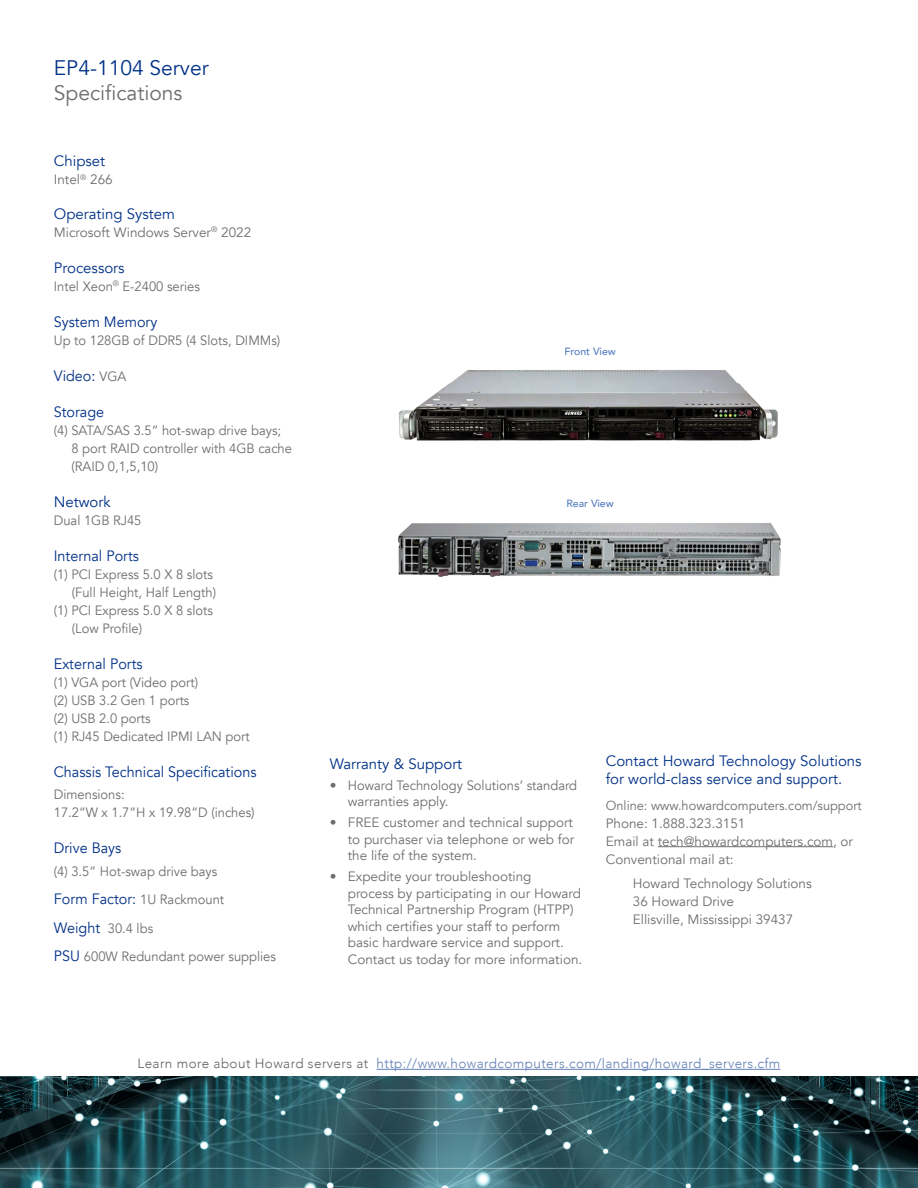
<style>
.page{position:relative;width:918px;height:1188px;background:#fff}
.page>*{position:absolute;margin:0;border:0;box-sizing:border-box;transform-origin:0 0}
.Answers{font:21px "Avenir";color:#003186}
.Answers-2{font:21px "Avenir";color:#6c6d70}
.Answers-3{font:15px "Avenir";color:#003186;scale:.96 1}
.Answers-4{font:15px/18px "Avenir";color:#003186}
.Sam_Style_1{font:15px "Avenir";color:#003186}
.Answers-5{font:13.5px/16.5px "Avenir";color:#6c6d70}
.Answers-6{font:13.5px/18px "Avenir";color:#6c6d70;scale:.96 1}
.t1{font:300 13.5px "Avenir";letter-spacing:.03em;color:#607eb4}
.Answers-7{font:13.05px "Avenir";color:#6c6d70}
.Answers-8{font:500 10.5px "Avenir";color:#547cbe}
.s1{font-size:13.5px;color:#6c6d70}
.s2{font-size:15px;color:#003186}
.s3{color:#636366}
</style>
<div class="page">
<hr style="left:377px;top:1069px;width:403px;height:1px;background:#607eb4">
<img style="left:0;top:1076px;width:918px;height:112px">
<hr style="left:658px;top:846px;width:175px;height:1px;background:#6c6d70">
<img style="left:398px;top:370px;width:380px;height:71px">
<img style="left:398px;top:522px;width:383px;height:55px">
<p class="Answers" style="left:54px;top:55px;width:156px">EP4-1104 Server</p>
<p class="Answers-2" style="left:54px;top:80px;width:130px">Specifications</p>
<p class="Answers-4" style="left:54px;top:152px;width:53px">Chipset</p>
<p class="Answers-5" style="left:54px;top:172px;width:60px">Intel<sup>®</sup> 266</p>
<p class="Sam_Style_1" style="left:54px;top:205px;width:123px">Operating System</p>
<p class="Answers-5" style="left:54px;top:224px;width:199px">Microsoft Windows Server<sup>®</sup> 2022</p>
<p class="Answers-4" style="left:54px;top:259px;width:72px">Processors</p>
<p class="Answers-6" style="left:54px;top:277px;width:154px">Intel Xeon<sup>®</sup> E-2400 series</p>
<p class="Answers-3" style="left:54px;top:313px;width:109px">System Memory</p>
<p class="Answers-6" style="left:54px;top:331px;width:237px">Up to 128GB of DDR5 (4 Slots, DIMMs)</p>
<p class="Answers-3" style="left:54px;top:367px;width:77px">Video: <span class="s1">VGA</span></p>
<p class="Answers-3" style="left:54px;top:403px;width:54px">Storage</p>
<p class="Answers-6" style="left:71px;top:421px;width:231px;text-indent:-18px">(4) SATA/SAS 3.5” hot-swap drive bays;<br>8 port RAID controller with 4GB cache (RAID 0,1,5,10)</p>
<p class="Answers-4" style="left:54px;top:493px;width:58px">Network</p>
<p class="Answers-6" style="left:54px;top:511px;width:93px">Dual 1GB RJ45</p>
<p class="Answers-3" style="left:54px;top:547px;width:90px">Internal Ports</p>
<p class="Answers-6" style="left:54px;top:565px;width:167px">(1) PCI Express 5.0 X 8 slots</p>
<p class="Answers-6" style="left:72px;top:583px;width:152px">(Full Height, Half Length)</p>
<p class="Answers-6" style="left:54px;top:601px;width:167px">(1) PCI Express 5.0 X 8 slots</p>
<p class="Answers-6" style="left:72px;top:619px;width:75px">(Low Profile)</p>
<p class="Answers-3" style="left:54px;top:655px;width:94px">External Ports</p>
<p class="Answers-6" style="left:54px;top:673px;width:152px">(1) VGA port (Video port)</p>
<p class="Answers-6" style="left:54px;top:691px;width:143px">(2) USB 3.2 Gen 1 ports</p>
<p class="Answers-6" style="left:54px;top:709px;width:102px">(2) USB 2.0 ports</p>
<p class="Answers-6" style="left:54px;top:727px;width:206px">(1) RJ45 Dedicated IPMI LAN port</p>
<p class="Answers-3" style="left:54px;top:763px;width:213px">Chassis Technical Specifications</p>
<p class="Answers-6" style="left:54px;top:786px;width:75px">Dimensions:</p>
<p class="Answers-6" style="left:54px;top:804px;width:211px">17.2”W x 1.7”H x 19.98”D (inches)</p>
<p class="Answers-3" style="left:54px;top:839px;width:72px">Drive Bays</p>
<p class="Answers-6" style="left:54px;top:862px;width:172px">(4) 3.5” Hot-swap drive bays</p>
<p class="Answers-3" style="left:54px;top:890px;width:179px">Form Factor: <span class="s1">1U Rackmount</span></p>
<p class="Answers-6" style="left:54px;top:919px;width:105px"><span class="s2">Weight</span> 30.4 lbs</p>
<p class="Answers-6" style="left:54px;top:948px;width:233px"><span class="s2">PSU</span> 600W Redundant power supplies</p>
<p class="Answers-8" style="left:564px;top:342px;width:53px">Front View</p>
<p class="Answers-8" style="left:567px;top:495px;width:49px">Rear View</p>
<p class="Answers-4" style="left:330px;top:755px;width:134px">Warranty &amp; Support</p>
<p class="Answers-5" style="left:348px;top:777px;width:231px;text-indent:-18px">• Howard Technology Solutions’ standard warranties apply.</p>
<p class="Answers-5" style="left:348px;top:815px;width:228px;text-align:justify;text-indent:-18px">• FREE customer and technical support to purchaser via telephone or web for the life of the system.</p>
<p class="Answers-5" style="left:348px;top:869px;width:236px;text-indent:-18px">• Expedite your troubleshooting<br>process by participating in our Howard Technical Partnership Program (HTPP) which certifies your staff to perform basic hardware service and support.<br>Contact us today for more information.</p>
<p class="Answers-4" style="left:606px;top:752px;width:257px">Contact Howard Technology Solutions for world-class service and support.</p>
<p class="Answers-7" style="left:606px;top:797px;width:258px">Online: www.howardcomputers.com/support</p>
<p class="Answers-5" style="left:606px;top:815px;width:141px">Phone: 1.888.323.3151</p>
<p class="Answers-5" style="left:606px;top:833px;width:249px">Email at tech@howardcomputers.com, or</p>
<p class="Answers-5" style="left:606px;top:851px;width:129px">Conventional mail at:</p>
<p class="Answers-5" style="left:633px;top:876px;width:181px">Howard Technology Solutions</p>
<p class="Answers-5" style="left:633px;top:894px;width:103px">36 Howard Drive</p>
<p class="Answers-5" style="left:633px;top:912px;width:162px">Ellisville, Mississippi 39437</p>
<p class="t1" style="left:138px;top:1056px;width:644px"><span class="s3">Learn more about Howard servers at</span> http://www.howardcomputers.com/landing/howard_servers.cfm</p>
</div>
